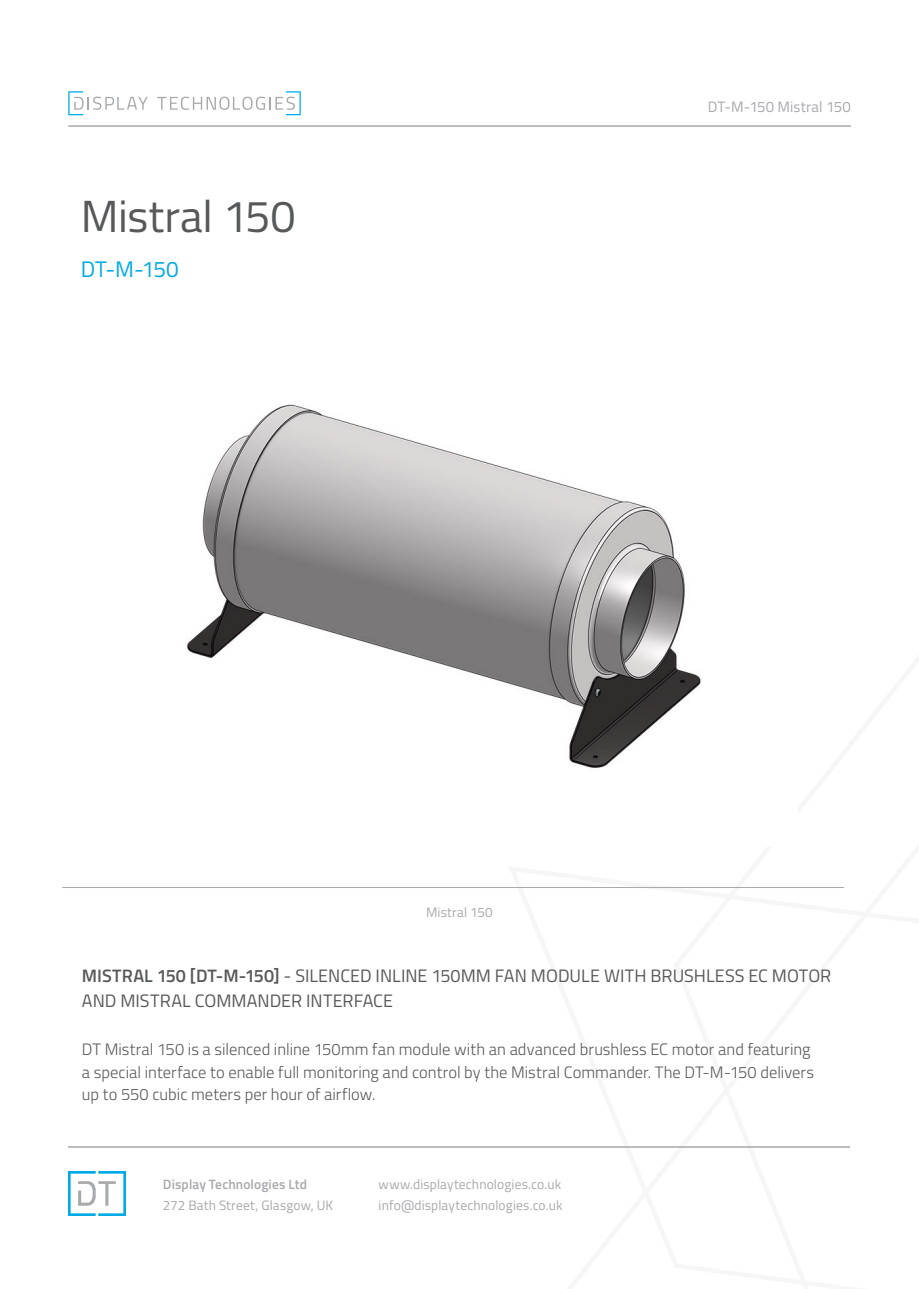
<style>
.page{position:relative;width:919px;height:1289px;background:#fff}
.page>*{position:absolute;margin:0;border:0;box-sizing:border-box;transform-origin:0 0}
.t1{font:45px "Titillium Web";color:#57585a}
.t2{font:22.5px "Titillium Web";color:#00abe5}
.Normal_Paragraph_Sty{font:18px/25.5px "Titillium Web";color:#57585a}
.Normal_Paragraph_Sty-2{font:300 16.5px/22.5px "Titillium";color:#57585a}
.t3{font:15px "Titillium Web";letter-spacing:.01em;color:#a8a9ad}
.t4{font:13.5px/21px "Titillium";letter-spacing:.01em;color:#a8a9ad}
.t5{font:600 13.5px "Titillium";letter-spacing:.01em;color:#a8a9ad}
.Drawing_decs_style{font:13.5px "Titillium Web";letter-spacing:.02em;color:#a8a9ad}
.s1{font-weight:600}
</style>
<div class="page">
<hr style="left:68px;top:1146px;width:782px;height:1px;background:#a8a9ad">
<hr style="left:68px;top:125px;width:782px;height:2px;background:#a8a9ad">
<svg style="left:157px;top:91px;width:144px;height:24px"></svg>
<svg style="left:68px;top:91px;width:80px;height:24px"></svg>
<img style="left:68px;top:1171px;width:57px;height:44px">
<img style="left:187px;top:404px;width:514px;height:364px">
<hr style="left:62px;top:887px;width:782px;height:1px;background:#a8a9ad">
<p class="t1" style="left:81px;top:183px;width:216px">Mistral 150</p>
<p class="t2" style="left:81px;top:253px;width:99px">DT-M-150</p>
<p class="t3" style="left:707px;top:96px;width:145px">DT-M-150 Mistral 150</p>
<p class="Drawing_decs_style" style="left:426px;top:902px;width:68px">Mistral 150</p>
<p class="Normal_Paragraph_Sty" style="left:82px;top:961px;width:750px"><span class="s1">MISTRAL 150 [DT-M-150]</span> - SILENCED INLINE 150MM FAN MODULE WITH BRUSHLESS EC MOTOR<br>AND MISTRAL COMMANDER INTERFACE</p>
<p class="Normal_Paragraph_Sty-2" style="left:82px;top:1037px;width:733px">DT Mistral 150 is a silenced inline 150mm fan module with an advanced brushless EC motor and featuring a special interface to enable full monitoring and control by the Mistral Commander. The DT-M-150 delivers up to 550 cubic meters per hour of airflow.</p>
<p class="t5" style="left:163px;top:1173px;width:146px">Display Technologies Ltd</p>
<p class="t4" style="left:163px;top:1193px;width:172px">272 Bath Street, Glasgow, UK</p>
<p class="t4" style="left:378px;top:1172px;width:185px">www.displaytechnologies.co.uk info@displaytechnologies.co.uk</p>
</div>
